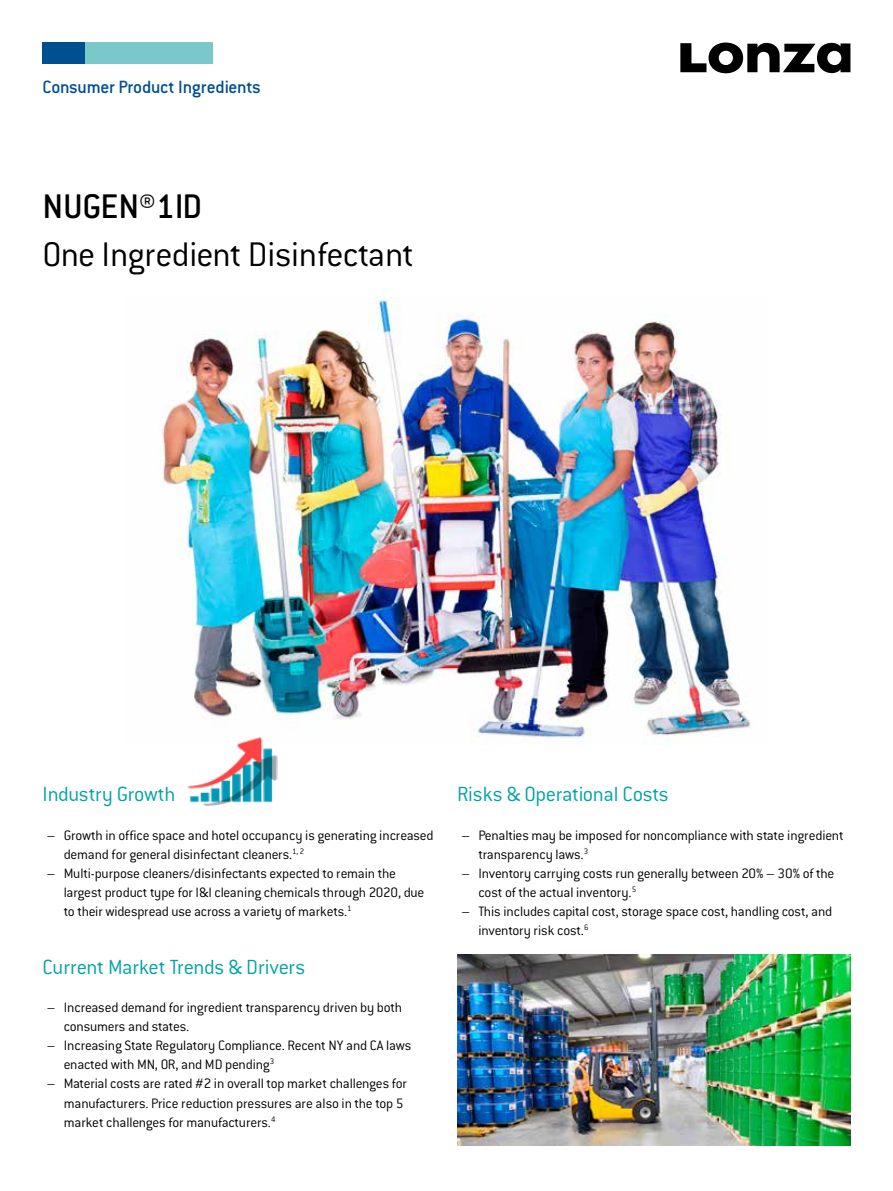
<style>
.page{position:relative;width:893px;height:1191px;background:#fff}
.page>*{position:absolute;margin:0;border:0;box-sizing:border-box;transform-origin:0 0}
.t1{font:300 37.5px "Conduit ITC Std";letter-spacing:-.015em;color:#000}
.t2{font:500 37.5px "Conduit ITC Std";color:#000}
.t3{font:300 22.5px "Conduit ITC Std";letter-spacing:-.015em;color:#00a3a6}
.t4{font:500 19.5px "Conduit ITC Std";letter-spacing:-.015em;color:#004f91}
.t5{font:300 15px/19.2px "Conduit ITC Std";letter-spacing:-.015em;color:#000}
</style>
<div class="page">
<img style="left:161px;top:298px;width:589px;height:446px">
<img style="left:179px;top:735px;width:119px;height:71px">
<svg style="left:680px;top:43px;width:170px;height:30px"></svg>
<div style="left:43px;top:43px;width:42px;height:21px;background:#004f91"></div>
<div style="left:85px;top:43px;width:128px;height:21px;background:#7bc8cb"></div>
<img style="left:457px;top:954px;width:393px;height:191px">
<h3 class="t4" style="left:43px;top:75px;width:220px">Consumer Product Ingredients</h3>
<h1 class="t2" style="left:43px;top:184px;width:161px">NUGEN®1ID</h1>
<h1 class="t1" style="left:43px;top:231px;width:373px">One Ingredient Disinfectant</h1>
<h2 class="t3" style="left:43px;top:781px;width:134px">Industry Growth</h2>
<p class="t5" style="left:64px;top:825px;width:371px;text-indent:-17px">– Growth in office space and hotel occupancy is generating increased demand for general disinfectant cleaners.<sup>1,</sup> <sup>2</sup></p>
<p class="t5" style="left:64px;top:863px;width:362px;text-indent:-17px">– Multi-purpose cleaners/disinfectants expected to remain the largest product type for I&amp;I cleaning chemicals through 2020, due to their widespread use across a variety of markets.<sup>1</sup></p>
<h2 class="t3" style="left:43px;top:953px;width:264px">Current Market Trends &amp; Drivers</h2>
<p class="t5" style="left:64px;top:997px;width:340px;text-indent:-17px">– Increased demand for ingredient transparency driven by both consumers and states.</p>
<p class="t5" style="left:64px;top:1035px;width:349px;text-indent:-17px">– Increasing State Regulatory Compliance. Recent NY and CA laws enacted with MN, OR, and MD pending<sup>3</sup></p>
<p class="t5" style="left:64px;top:1073px;width:345px;text-indent:-17px">– Material costs are rated #2 in overall top market challenges for manufacturers. Price reduction pressures are also in the top 5 market challenges for manufacturers.<sup>4</sup></p>
<h2 class="t3" style="left:457px;top:781px;width:213px">Risks &amp; Operational Costs</h2>
<p class="t5" style="left:478px;top:825px;width:367px;text-indent:-17px">– Penalties may be imposed for noncompliance with state ingredient transparency laws.<sup>3</sup></p>
<p class="t5" style="left:478px;top:863px;width:357px;text-indent:-17px">– Inventory carrying costs run generally between 20% – 30% of the cost of the actual inventory.<sup>5</sup></p>
<p class="t5" style="left:478px;top:901px;width:355px;text-indent:-17px">– This includes capital cost, storage space cost, handling cost, and inventory risk cost.<sup>6</sup></p>
</div>
